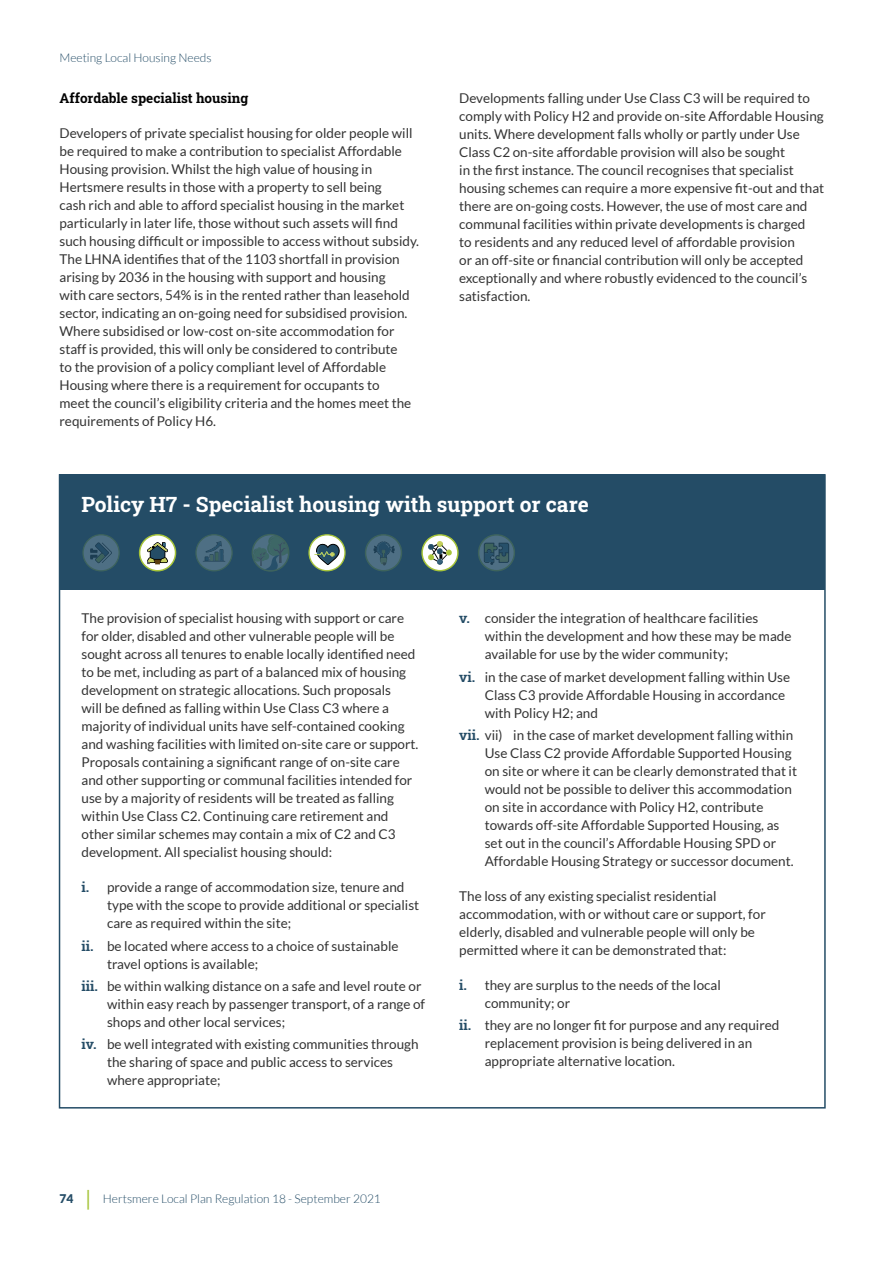
<style>
.page{position:relative;width:893px;height:1263px;background:#fff}
.page>*{position:absolute;margin:0;border:0;box-sizing:border-box;transform-origin:0 0}
.t1{font:21px "Roboto Slab";color:#fff}
.t2{font:13.5px/18px "Lato";color:#333}
.t3{font:13.5px "Roboto Slab";color:#000}
.t4{font:300 12px "Lato";color:#244c66}
.s1{font-family:"Roboto Slab";color:#244c66}
.s2{font-weight:900}
.s3{font-weight:400;font-size:21px;color:#a5c439}
</style>
<div class="page">
<div style="left:60px;top:474px;width:765px;height:116px;background:#244c66"></div>
<svg style="left:83px;top:535px;width:36px;height:36px"></svg>
<div style="left:82px;top:534px;width:38px;height:37px;border:1px solid #a6c438;border-radius:50%"></div>
<svg style="left:90px;top:542px;width:22px;height:21px"></svg>
<svg style="left:196px;top:535px;width:36px;height:36px"></svg>
<div style="left:195px;top:534px;width:38px;height:37px;border:1px solid #a6c438;border-radius:50%"></div>
<svg style="left:203px;top:541px;width:22px;height:20px"></svg>
<svg style="left:309px;top:535px;width:36px;height:36px"></svg>
<div style="left:308px;top:534px;width:38px;height:37px;border:1px solid #a6c438;border-radius:50%"></div>
<svg style="left:314px;top:543px;width:26px;height:22px"></svg>
<svg style="left:366px;top:535px;width:35px;height:36px"></svg>
<div style="left:365px;top:534px;width:37px;height:37px;border:1px solid #a6c438;border-radius:50%"></div>
<svg style="left:373px;top:541px;width:22px;height:25px"></svg>
<svg style="left:422px;top:535px;width:36px;height:36px"></svg>
<div style="left:421px;top:534px;width:38px;height:37px;border:1px solid #a6c438;border-radius:50%"></div>
<svg style="left:428px;top:541px;width:24px;height:24px"></svg>
<svg style="left:140px;top:535px;width:36px;height:36px"></svg>
<div style="left:139px;top:534px;width:37px;height:37px;border:1px solid #a6c438;border-radius:50%"></div>
<svg style="left:147px;top:542px;width:21px;height:22px"></svg>
<svg style="left:479px;top:535px;width:35px;height:36px"></svg>
<div style="left:478px;top:534px;width:37px;height:37px;border:1px solid #a6c438;border-radius:50%"></div>
<svg style="left:484px;top:543px;width:25px;height:22px"></svg>
<svg style="left:252px;top:536px;width:37px;height:34px"></svg>
<div style="left:252px;top:534px;width:37px;height:38px;border:1px solid #a6c438;border-radius:50%"></div>
<p class="t4" style="left:60px;top:51px;width:154px">Meeting Local Housing Needs</p>
<p class="t3" style="left:60px;top:89px;width:190px">Affordable specialist housing</p>
<p class="t2" style="left:60px;top:124px;width:361px">Developers of private specialist housing for older people will be required to make a contribution to specialist Affordable Housing provision. Whilst the high value of housing in Hertsmere results in those with a property to sell being<br>cash rich and able to afford specialist housing in the market particularly in later life, those without such assets will find such housing difficult or impossible to access without subsidy.<br>The LHNA identifies that of the 1103 shortfall in provision arising by 2036 in the housing with support and housing<br>with care sectors, 54% is in the rented rather than leasehold sector, indicating an on-going need for subsidised provision.<br>Where subsidised or low-cost on-site accommodation for staff is provided, this will only be considered to contribute<br>to the provision of a policy compliant level of Affordable Housing where there is a requirement for occupants to<br>meet the council’s eligibility criteria and the homes meet the requirements of Policy H6.</p>
<p class="t2" style="left:459px;top:89px;width:366px">Developments falling under Use Class C3 will be required to comply with Policy H2 and provide on-site Affordable Housing units. Where development falls wholly or partly under Use Class C2 on-site affordable provision will also be sought<br>in the first instance. The council recognises that specialist housing schemes can require a more expensive fit-out and that there are on-going costs. However, the use of most care and communal facilities within private developments is charged<br>to residents and any reduced level of affordable provision<br>or an off-site or financial contribution will only be accepted exceptionally and where robustly evidenced to the council’s satisfaction.</p>
<h1 class="t1" style="left:82px;top:490px;width:509px">Policy H7 - Specialist housing with support or care</h1>
<p class="t2" style="left:82px;top:609px;width:338px">The provision of specialist housing with support or care for older, disabled and other vulnerable people will be sought across all tenures to enable locally identified need to be met, including as part of a balanced mix of housing development on strategic allocations. Such proposals<br>will be defined as falling within Use Class C3 where a majority of individual units have self-contained cooking and washing facilities with limited on-site care or support.<br>Proposals containing a significant range of on-site care and other supporting or communal facilities intended for use by a majority of residents will be treated as falling within Use Class C2. Continuing care retirement and other similar schemes may contain a mix of C2 and C3 development. All specialist housing should:</p>
<p class="t2" style="left:107px;top:878px;width:314px;text-indent:-26px"><span class="s1">i.</span> provide a range of accommodation size, tenure and type with the scope to provide additional or specialist care as required within the site;</p>
<p class="t2" style="left:107px;top:937px;width:293px;text-indent:-26px"><span class="s1">ii.</span> be located where access to a choice of sustainable travel options is available;</p>
<p class="t2" style="left:107px;top:977px;width:320px;text-indent:-26px"><span class="s1">iii.</span> be within walking distance on a safe and level route or within easy reach by passenger transport, of a range of shops and other local services;</p>
<p class="t2" style="left:107px;top:1035px;width:313px;text-indent:-26px"><span class="s1">iv.</span> be well integrated with existing communities through the sharing of space and public access to services where appropriate;</p>
<p class="t2" style="left:485px;top:609px;width:308px;text-indent:-26px"><span class="s1">v.</span> consider the integration of healthcare facilities within the development and how these may be made available for use by the wider community;</p>
<p class="t2" style="left:485px;top:667px;width:307px;text-indent:-26px"><span class="s1">vi.</span> in the case of market development falling within Use<br>Class C3 provide Affordable Housing in accordance with Policy H2; and</p>
<p class="t2" style="left:485px;top:726px;width:314px;text-indent:-26px"><span class="s1">vii.</span> vii) in the case of market development falling within Use Class C2 provide Affordable Supported Housing on site or where it can be clearly demonstrated that it would not be possible to deliver this accommodation on site in accordance with Policy H2, contribute towards off-site Affordable Supported Housing, as set out in the council’s Affordable Housing SPD or Affordable Housing Strategy or successor document.</p>
<p class="t2" style="left:459px;top:887px;width:308px">The loss of any existing specialist residential accommodation, with or without care or support, for elderly, disabled and vulnerable people will only be permitted where it can be demonstrated that:</p>
<p class="t2" style="left:485px;top:976px;width:238px;text-indent:-26px"><span class="s1">i.</span> they are surplus to the needs of the local community; or</p>
<p class="t2" style="left:485px;top:1016px;width:296px;text-indent:-26px"><span class="s1">ii.</span> they are no longer fit for purpose and any required replacement provision is being delivered in an appropriate alternative location.</p>
<p class="t4" style="left:60px;top:1193px;width:323px"><span class="s2">74</span> <span class="s3">|</span> Hertsmere Local Plan Regulation 18 - September 2021</p>
</div>
